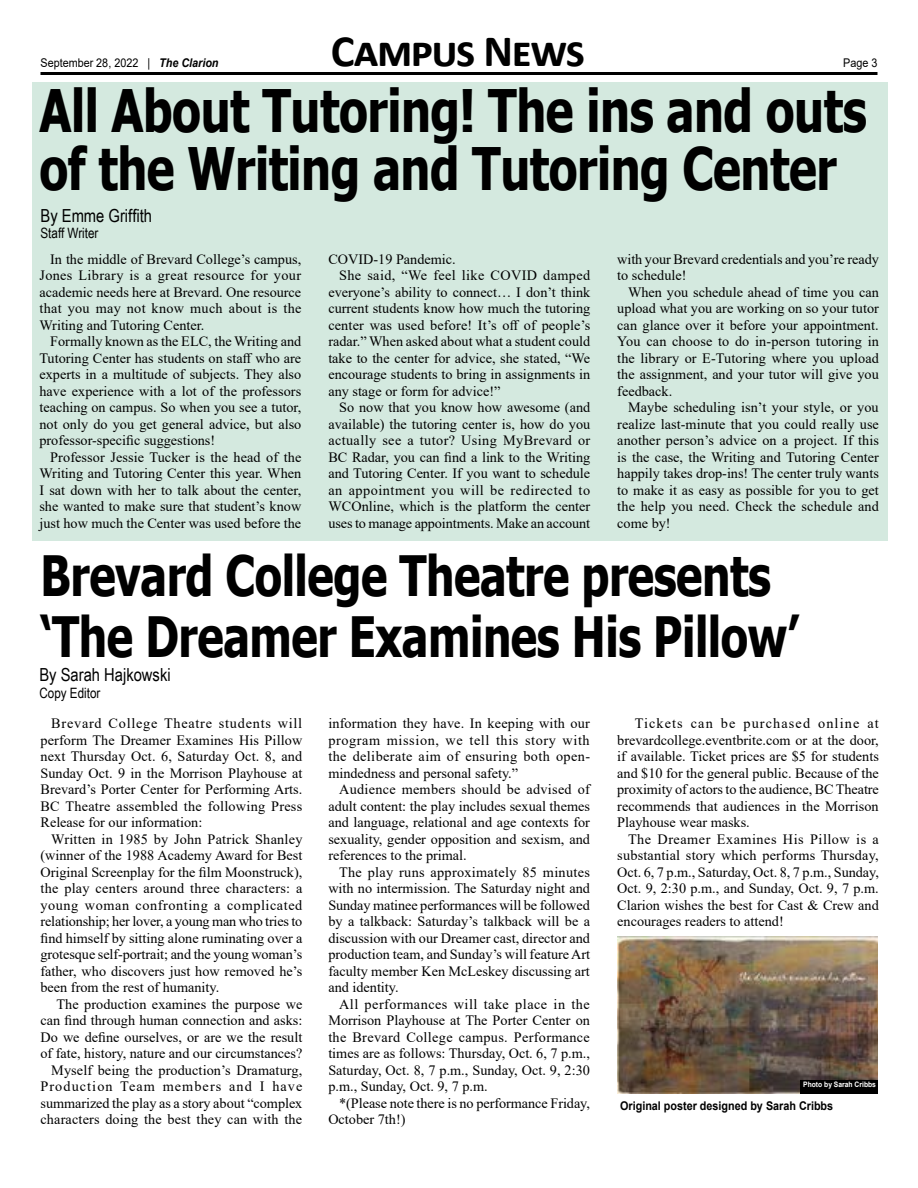
<style>
.page{position:relative;width:918px;height:1188px;background:#fff}
.page>*{position:absolute;margin:0;border:0;box-sizing:border-box;transform-origin:0 0}
.t1{font:700 58.5px/58.5px "Tahoma";letter-spacing:-.01em;color:#000;scale:.8 1}
.t2{font:700 55.5px/61.5px "Tahoma";letter-spacing:-.01em;color:#000;scale:.8 1}
.t3{font:700 45px "Calibri";letter-spacing:-.03em;color:#000}
.t4{font:18px "Arial Narrow";color:#000}
.t5{font:14.25px/16.5px "Times New Roman";color:#000;text-align:justify}
.t6{font:14.25px "Times New Roman";letter-spacing:.03em;color:#000}
.t7{font:14.25px "Times New Roman";letter-spacing:.035em;color:#000}
.t8{font:14.25px "Times New Roman";letter-spacing:.025em;color:#000}
.t9{font:14.25px "Arial Narrow";color:#000}
.t10{font:700 12px "Arial";color:#000;scale:.9 1}
.t11{font:12px "Arial";color:#000;scale:.9 1}
.t12{font:700 7.5px "Arial";color:#fff;scale:.9 1}
.s1{font-weight:700;font-style:italic}
</style>
<div class="page">
<hr style="left:40px;top:72px;width:838px;height:3px;background:#000">
<div style="left:32px;top:82px;width:856px;height:459px;background:#d4e9df"></div>
<img style="left:617px;top:936px;width:261px;height:158px">
<div style="left:800px;top:1080px;width:78px;height:14px;background:#000"></div>
<h3 class="t3" style="left:331px;top:19px;width:256px">Campus News</h3>
<p class="t11" style="left:40px;top:55px;width:199px">September 28, 2022 | <span class="s1">The Clarion</span></p>
<p class="t11" style="left:843px;top:55px;width:40px">Page 3</p>
<h1 class="t1" style="left:39px;top:84px;width:1036px">All About Tutoring! The ins and outs of the Writing and Tutoring Center</h1>
<p class="t4" style="left:40px;top:202px;width:113px">By Emme Griffith</p>
<p class="t9" style="left:40px;top:223px;width:60px">Staff Writer</p>
<p class="t5" style="left:39px;top:250px;width:264px;text-indent:11px">In the middle of Brevard College’s campus, Jones Library is a great resource for your academic needs here at Brevard. One resource that you may not know much about is the Writing and Tutoring Center.</p>
<p class="t5" style="left:39px;top:333px;width:263px;text-indent:11px">Formally known as the ELC, the Writing and Tutoring Center has students on staff who are experts in a multitude of subjects. They also have experience with a lot of the professors teaching on campus. So when you see a tutor, not only do you get general advice, but also professor-specific suggestions!</p>
<p class="t5" style="left:39px;top:448px;width:264px;text-indent:11px">Professor Jessie Tucker is the head of the Writing and Tutoring Center this year. When I sat down with her to talk about the center, she wanted to make sure that student’s know just how much the Center was used before the</p>
<p class="t5" style="left:328px;top:250px;width:129px">COVID-19 Pandemic.</p>
<p class="t8" style="left:339px;top:265px;width:253px">She said, “We feel like COVID damped</p>
<p class="t5" style="left:328px;top:283px;width:263px">everyone’s ability to connect… I don’t think</p>
<p class="t5" style="left:328px;top:300px;width:263px">current students know how much the tutoring</p>
<p class="t5" style="left:328px;top:316px;width:263px">center was used before! It’s off of people’s</p>
<p class="t5" style="left:328px;top:333px;width:263px">radar.” When asked about what a student could</p>
<p class="t5" style="left:328px;top:349px;width:263px">take to the center for advice, she stated, “We</p>
<p class="t5" style="left:328px;top:366px;width:263px">encourage students to bring in assignments in</p>
<p class="t5" style="left:328px;top:382px;width:174px">any stage or form for advice!”</p>
<p class="t5" style="left:339px;top:399px;width:253px">So now that you know how awesome (and</p>
<p class="t5" style="left:328px;top:415px;width:263px">available) the tutoring center is, how do you</p>
<p class="t6" style="left:328px;top:430px;width:264px">actually see a tutor? Using MyBrevard or</p>
<p class="t5" style="left:328px;top:448px;width:263px">BC Radar, you can find a link to the Writing</p>
<p class="t5" style="left:328px;top:465px;width:263px">and Tutoring Center. If you want to schedule</p>
<p class="t7" style="left:328px;top:480px;width:263px">an appointment you will be redirected to</p>
<p class="t5" style="left:328px;top:498px;width:264px">WCOnline, which is the platform the center</p>
<p class="t5" style="left:328px;top:514px;width:263px">uses to manage appointments. Make an account</p>
<h2 class="t2" style="left:40px;top:547px;width:950px">Brevard College Theatre presents ‘The Dreamer Examines His Pillow’</h2>
<p class="t4" style="left:39px;top:662px;width:133px">By Sarah Hajkowski</p>
<p class="t9" style="left:39px;top:682px;width:63px">Copy Editor</p>
<p class="t5" style="left:41px;top:715px;width:263px;text-indent:11px">Brevard College Theatre students will perform The Dreamer Examines His Pillow next Thursday Oct. 6, Saturday Oct. 8, and Sunday Oct. 9 in the Morrison Playhouse at Brevard’s Porter Center for Performing Arts.<br>BC Theatre assembled the following Press Release for our information:</p>
<p class="t5" style="left:41px;top:830px;width:263px;text-indent:11px">Written in 1985 by John Patrick Shanley (winner of the 1988 Academy Award for Best Original Screenplay for the film Moonstruck), the play centers around three characters: a young woman confronting a complicated relationship; her lover, a young man who tries to find himself by sitting alone ruminating over a grotesque self-portrait; and the young woman’s father, who discovers just how removed he’s been from the rest of humanity.</p>
<p class="t5" style="left:41px;top:995px;width:263px;text-align:right">The production examines the purpose we can find through human connection and asks:<br>Do we define ourselves, or are we the result of fate, history, nature and our circumstances?<br>Myself being the production’s Dramaturg, Production Team members and I have summarized the play as a story about “complex characters doing the best they can with the</p>
<p class="t5" style="left:617px;top:250px;width:263px">with your Brevard credentials and you’re ready to schedule!</p>
<p class="t5" style="left:617px;top:283px;width:263px;text-indent:11px">When you schedule ahead of time you can upload what you are working on so your tutor can glance over it before your appointment.<br>You can choose to do in-person tutoring in the library or E-Tutoring where you upload the assignment, and your tutor will give you feedback.</p>
<p class="t5" style="left:617px;top:399px;width:263px;text-indent:11px">Maybe scheduling isn’t your style, or you realize last-minute that you could really use another person’s advice on a project. If this is the case, the Writing and Tutoring Center happily takes drop-ins! The center truly wants to make it as easy as possible for you to get the help you need. Check the schedule and come by!</p>
<p class="t5" style="left:328px;top:715px;width:263px">information they have. In keeping with our program mission, we tell this story with the deliberate aim of ensuring both open&shy;mindedness and personal safety.”</p>
<p class="t5" style="left:328px;top:781px;width:263px;text-indent:11px">Audience members should be advised of adult content: the play includes sexual themes and language, relational and age contexts for sexuality, gender opposition and sexism, and references to the primal.</p>
<p class="t5" style="left:328px;top:863px;width:263px;text-indent:11px">The play runs approximately 85 minutes with no intermission. The Saturday night and Sunday matinee performances will be followed by a talkback: Saturday’s talkback will be a discussion with our Dreamer cast, director and production team, and Sunday’s will feature Art faculty member Ken McLeskey discussing art and identity.</p>
<p class="t5" style="left:328px;top:995px;width:263px;text-indent:11px">All performances will take place in the Morrison Playhouse at The Porter Center on the Brevard College campus. Performance times are as follows: Thursday, Oct. 6, 7 p.m., Saturday, Oct. 8, 7 p.m., Sunday, Oct. 9, 2:30 p.m., Sunday, Oct. 9, 7 p.m.</p>
<p class="t5" style="left:328px;top:1094px;width:263px;text-indent:11px">*(Please note there is no performance Friday,<br>October 7th!)</p>
<p class="t5" style="left:617px;top:715px;width:263px;text-indent:17px">Tickets can be purchased online at brevardcollege.eventbrite.com or at the door, if available. Ticket prices are $5 for students and $10 for the general public. Because of the proximity of actors to the audience, BC Theatre recommends that audiences in the Morrison Playhouse wear masks.</p>
<p class="t5" style="left:617px;top:830px;width:263px;text-indent:11px">The Dreamer Examines His Pillow is a substantial story which performs Thursday, Oct. 6, 7 p.m., Saturday, Oct. 8, 7 p.m., Sunday, Oct. 9, 2:30 p.m., and Sunday, Oct. 9, 7 p.m.<br>Clarion wishes the best for Cast &amp; Crew and encourages readers to attend!</p>
<p class="t12" style="left:803px;top:1079px;width:82px">Photo by Sarah Cribbs</p>
<p class="t10" style="left:620px;top:1098px;width:238px">Original poster designed by Sarah Cribbs</p>
</div>
